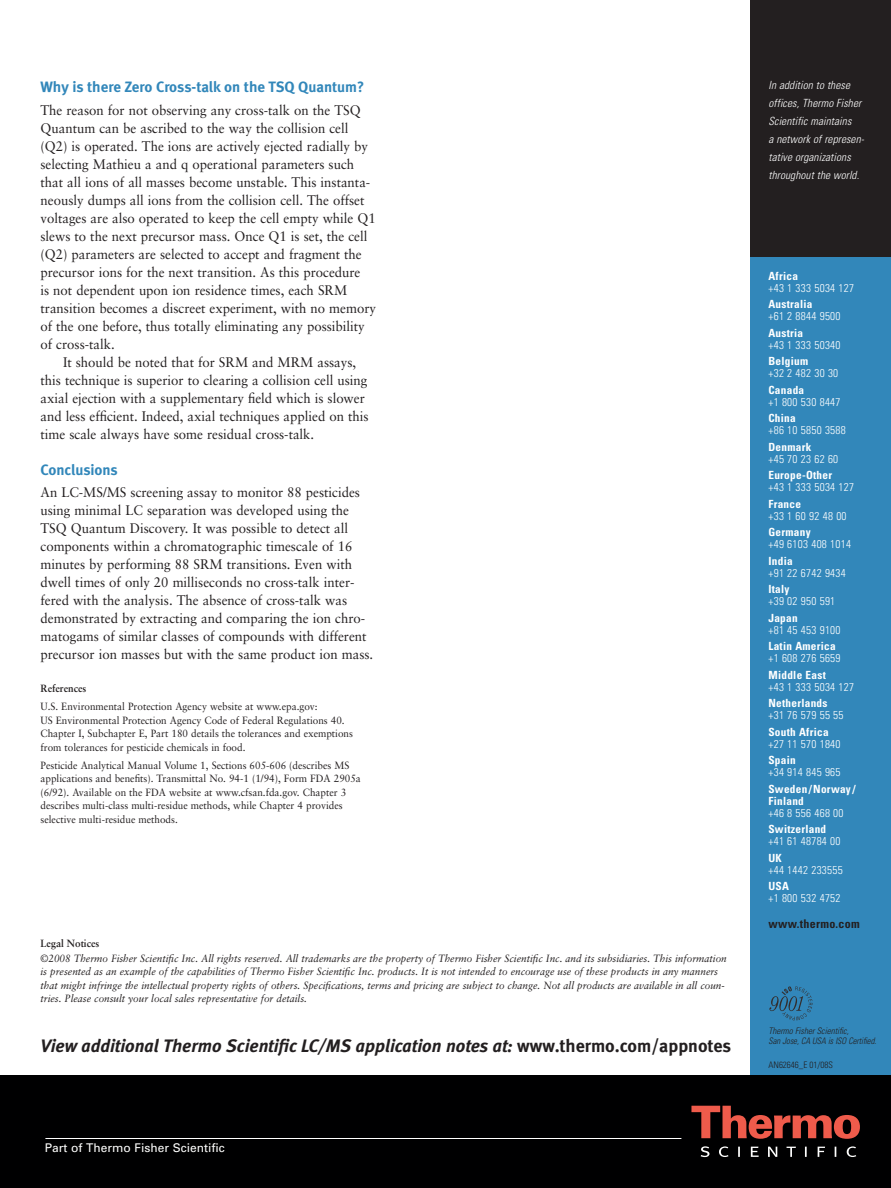
<style>
.page{position:relative;width:891px;height:1188px;background:#fff}
.page>*{position:absolute;margin:0;border:0;box-sizing:border-box;transform-origin:0 0}
.t1{font:italic 18px "Meta Bold LF";color:#231f20}
.t2{font:15px "Meta Bold LF";color:#3287ba}
.t3{font:13.8px/18px "Sabon";color:#231f20;scale:.95 1}
.t4{font:12px "Univers";color:#fff}
.t5{font:700 condensed 12px "Univers";letter-spacing:.025em;color:#231f20}
.t6{font:300 condensed 11.25px "Univers";letter-spacing:.025em;color:#fff}
.t7{font:700 condensed 11.25px/12px "Univers";letter-spacing:.025em;color:#fff}
.t8{font:italic 300 condensed 11.25px/18px "Univers";color:#fff}
.t9{font:10.5px/13.5px "Sabon";color:#231f20;scale:.95 1}
.t10{font:italic 10.5px/13.5px "Sabon";color:#231f20;scale:.95 1}
.t11{font:700 10.5px "Sabon";color:#231f20;scale:.95 1}
.t12{font:italic 300 condensed 9px/9.8px "Univers";color:#231f20}
.t13{font:300 condensed 9px "Univers";color:#231f20}
.s1{font-style:normal}
</style>
<div class="page">
<div style="left:750px;top:0;width:141px;height:1188px;background:#3287ba"></div>
<div style="left:0;top:1076px;width:891px;height:112px;background:#000001"></div>
<div style="left:750px;top:0;width:141px;height:256px;background:#231f20"></div>
<svg style="left:691px;top:1106px;width:169px;height:33px"></svg>
<svg style="left:701px;top:1146px;width:155px;height:11px"></svg>
<hr style="left:45px;top:1138px;width:636px;height:1px;background:#fff">
<svg style="left:769px;top:986px;width:44px;height:34px"></svg>
<p class="t2" style="left:40px;top:81px;width:325px">Why is there Zero Cross-talk on the TSQ Quantum?</p>
<p class="t3" style="left:41px;top:102px;width:355px">The reason for not observing any cross-talk on the TSQ Quantum can be ascribed to the way the collision cell (Q2) is operated. The ions are actively ejected radially by selecting Mathieu a and q operational parameters such that all ions of all masses become unstable. This instanta&shy;neously dumps all ions from the collision cell. The offset voltages are also operated to keep the cell empty while Q1 slews to the next precursor mass. Once Q1 is set, the cell (Q2) parameters are selected to accept and fragment the precursor ions for the next transition. As this procedure<br>is not dependent upon ion residence times, each SRM transition becomes a discreet experiment, with no memory of the one before, thus totally eliminating any possibility of cross-talk.</p>
<p class="t3" style="left:41px;top:354px;width:347px;text-indent:23px">It should be noted that for SRM and MRM assays, this technique is superior to clearing a collision cell using axial ejection with a supplementary field which is slower and less efficient. Indeed, axial techniques applied on this time scale always have some residual cross-talk.</p>
<p class="t2" style="left:40px;top:463px;width:79px">Conclusions</p>
<p class="t3" style="left:41px;top:484px;width:352px">An LC-MS/MS screening assay to monitor 88 pesticides using minimal LC separation was developed using the TSQ Quantum Discovery. It was possible to detect all components within a chromatographic timescale of 16 minutes by performing 88 SRM transitions. Even with dwell times of only 20 milliseconds no cross-talk inter&shy;fered with the analysis. The absence of cross-talk was demonstrated by extracting and comparing the ion chro&shy;matogams of similar classes of compounds with different precursor ion masses but with the same product ion mass.</p>
<p class="t11" style="left:41px;top:684px;width:50px">References</p>
<p class="t9" style="left:41px;top:701px;width:330px">U.S. Environmental Protection Agency website at www.epa.gov:<br>US Environmental Protection Agency Code of Federal Regulations 40.<br>Chapter I, Subchapter E, Part 180 details the tolerances and exemptions from tolerances for pesticide chemicals in food.</p>
<p class="t9" style="left:41px;top:759px;width:339px">Pesticide Analytical Manual Volume 1, Sections 605-606 (describes MS applications and benefits). Transmittal No. 94-1 (1/94), Form FDA 2905a (6/92). Available on the FDA website at www.cfsan.fda.gov. Chapter 3 describes multi-class multi-residue methods, while Chapter 4 provides selective multi-residue methods.</p>
<p class="t11" style="left:41px;top:939px;width:64px">Legal Notices</p>
<p class="t10" style="left:41px;top:952px;width:724px">©2008 Thermo Fisher Scientific Inc. All rights reserved. All trademarks are the property of Thermo Fisher Scientific Inc. and its subsidiaries. This information is presented as an example of the capabilities of Thermo Fisher Scientific Inc. products. It is not intended to encourage use of these products in any manners that might infringe the intellectual property rights of others. Specifications, terms and pricing are subject to change. Not all products are available in all coun&shy;tries. Please consult your local sales representative for details.</p>
<h1 class="t1" style="left:40px;top:1038px;width:692px">View additional Thermo Scientific LC/MS application notes at: <span class="s1">www.thermo.com/appnotes</span></h1>
<p class="t4" style="left:45px;top:1144px;width:181px">Part of Thermo Fisher Scientific</p>
<p class="t8" style="left:768px;top:77px;width:99px">In addition to these offices, Thermo Fisher<br>Scientific maintains<br>a network of represen - tative organizations throughout the world.</p>
<p class="t7" style="left:768px;top:271px;width:31px">Africa</p>
<p class="t6" style="left:768px;top:283px;width:87px">+43 1 333 5034 127</p>
<p class="t7" style="left:768px;top:299px;width:46px">Australia</p>
<p class="t6" style="left:768px;top:312px;width:74px">+61 2 8844 9500</p>
<p class="t7" style="left:768px;top:328px;width:36px">Austria</p>
<p class="t6" style="left:768px;top:341px;width:74px">+43 1 333 50340</p>
<p class="t7" style="left:768px;top:356px;width:41px">Belgium</p>
<p class="t6" style="left:768px;top:369px;width:71px">+32 2 482 30 30</p>
<p class="t7" style="left:768px;top:385px;width:37px">Canada</p>
<p class="t6" style="left:768px;top:398px;width:74px">+1 800 530 8447</p>
<p class="t7" style="left:768px;top:413px;width:29px">China</p>
<p class="t6" style="left:768px;top:426px;width:79px">+86 10 5850 3588</p>
<p class="t7" style="left:768px;top:442px;width:44px">Denmark</p>
<p class="t6" style="left:768px;top:455px;width:71px">+45 70 23 62 60</p>
<p class="t7" style="left:768px;top:470px;width:65px">Europe-Other</p>
<p class="t6" style="left:768px;top:483px;width:87px">+43 1 333 5034 127</p>
<p class="t7" style="left:768px;top:499px;width:34px">France</p>
<p class="t6" style="left:768px;top:512px;width:80px">+33 1 60 92 48 00</p>
<p class="t7" style="left:768px;top:527px;width:44px">Germany</p>
<p class="t6" style="left:768px;top:540px;width:84px">+49 6103 408 1014</p>
<p class="t7" style="left:768px;top:556px;width:26px">India</p>
<p class="t6" style="left:768px;top:569px;width:79px">+91 22 6742 9434</p>
<p class="t7" style="left:768px;top:584px;width:23px">Italy</p>
<p class="t6" style="left:768px;top:597px;width:68px">+39 02 950 591</p>
<p class="t7" style="left:768px;top:613px;width:31px">Japan</p>
<p class="t6" style="left:768px;top:626px;width:74px">+81 45 453 9100</p>
<p class="t7" style="left:768px;top:641px;width:69px">Latin America</p>
<p class="t6" style="left:768px;top:654px;width:74px">+1 608 276 5659</p>
<p class="t7" style="left:768px;top:670px;width:59px">Middle East</p>
<p class="t6" style="left:768px;top:683px;width:87px">+43 1 333 5034 127</p>
<p class="t7" style="left:768px;top:698px;width:61px">Netherlands</p>
<p class="t6" style="left:768px;top:711px;width:77px">+31 76 579 55 55</p>
<p class="t7" style="left:768px;top:727px;width:62px">South Africa</p>
<p class="t6" style="left:768px;top:740px;width:74px">+27 11 570 1840</p>
<p class="t7" style="left:768px;top:755px;width:29px">Spain</p>
<p class="t6" style="left:768px;top:768px;width:74px">+34 914 845 965</p>
<p class="t7" style="left:768px;top:784px;width:89px">Sweden/Norway/<br>Finland</p>
<p class="t6" style="left:768px;top:809px;width:77px">+46 8 556 468 00</p>
<p class="t7" style="left:768px;top:824px;width:59px">Switzerland</p>
<p class="t6" style="left:768px;top:837px;width:74px">+41 61 48784 00</p>
<p class="t7" style="left:768px;top:853px;width:15px">UK</p>
<p class="t6" style="left:768px;top:866px;width:76px">+44 1442 233555</p>
<p class="t7" style="left:768px;top:881px;width:22px">USA</p>
<p class="t6" style="left:768px;top:894px;width:74px">+1 800 532 4752</p>
<p class="t5" style="left:768px;top:919px;width:93px">www.thermo.com</p>
<p class="t12" style="left:768px;top:1027px;width:111px">Thermo FisherScientific,<br>San Jose,CA USA is ISO Certified.</p>
<p class="t13" style="left:769px;top:1062px;width:66px">AN62646_E 01/08S</p>
</div>
